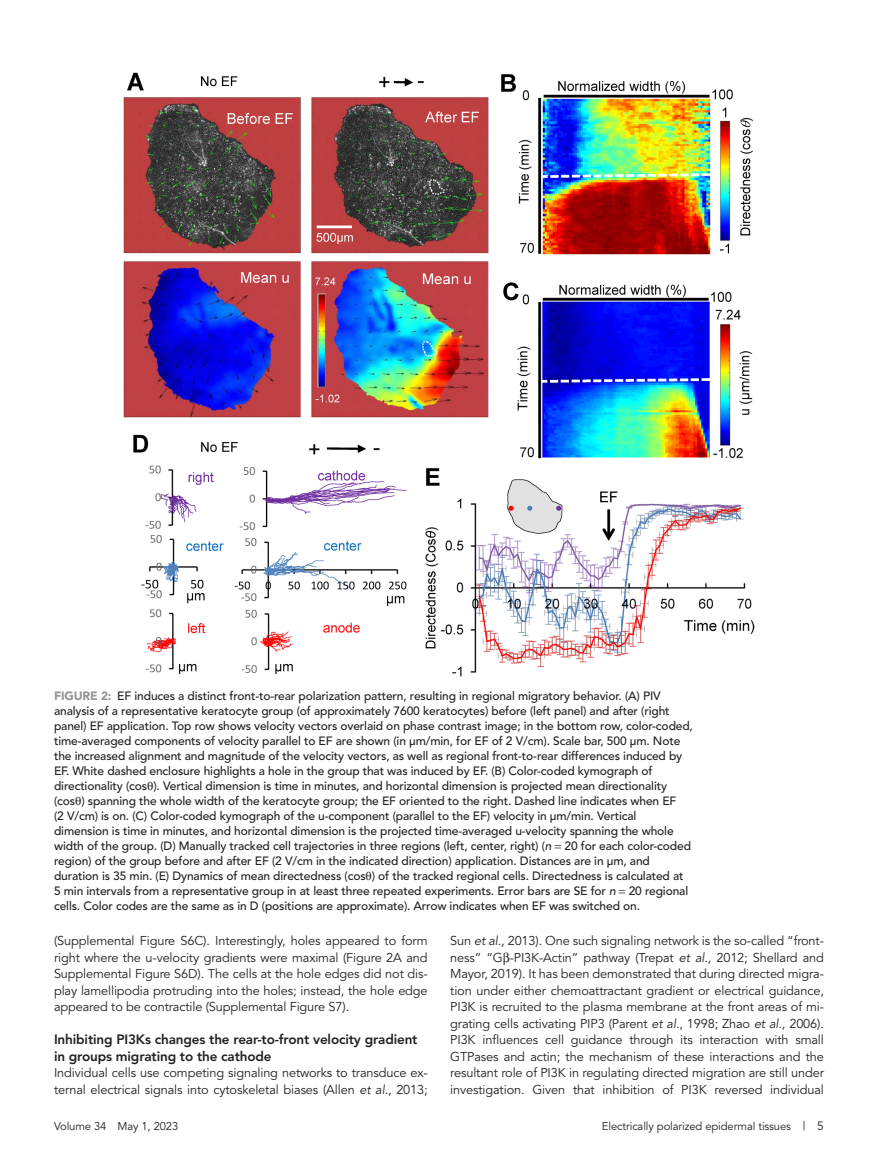
<style>
.page{position:relative;width:878px;height:1175px;background:#fff}
.page>*{position:absolute;margin:0;border:0;box-sizing:border-box;transform-origin:0 0}
.t1{font:800 13.5px/16.5px "Avenir";letter-spacing:-.01em;color:#231f20}
.ParaFL{font:12.75px/16.5px "Avenir";letter-spacing:-.01em;color:#231f20}
.Para{font:12.75px/16.5px "Avenir";letter-spacing:-.01em;color:#231f20;text-align:justify}
.FigCaption_35_5p{font:500 12px/15px "Avenir";letter-spacing:-.01em;color:#231f20}
.t2{font:11.25px "Avenir";letter-spacing:-.01em;color:#231f20}
.s1{font-weight:900;color:#939598}
.s2{font-style:italic}
.s3{font-size:12px}
</style>
<div class="page">
<img style="left:124px;top:72px;width:630px;height:604px">
<p class="FigCaption_35_5p" style="left:54px;top:688px;width:640px"><span class="s1">FIGURE 2:</span> EF induces a distinct front-to-rear polarization pattern, resulting in regional migratory behavior. (A) PIV analysis of a representative keratocyte group (of approximately 7600 keratocytes) before (left panel) and after (right panel) EF application. Top row shows velocity vectors overlaid on phase contrast image; in the bottom row, color-coded, time-averaged components of velocity parallel to EF are shown (in µm/min, for EF of 2 V/cm). Scale bar, 500 µm. Note the increased alignment and magnitude of the velocity vectors, as well as regional front-to-rear differences induced by EF. White dashed enclosure highlights a hole in the group that was induced by EF. (B) Color-coded kymograph of directionality (cos ). Vertical dimension is time in minutes, and horizontal dimension is projected mean directionality<br>(cos ) spanning the whole width of the keratocyte group; the EF oriented to the right. Dashed line indicates when EF<br>(2 V/cm) is on. (C) Color-coded kymograph of the u-component (parallel to the EF) velocity in µm/min. Vertical dimension is time in minutes, and horizontal dimension is the projected time-averaged u-velocity spanning the whole width of the group. (D) Manually tracked cell trajectories in three regions (left, center, right) (<span class="s2">n</span> 20 for each color-coded region) of the group before and after EF (2 V/cm in the indicated direction) application. Distances are in µm, and duration is 35 min. (E) Dynamics of mean directedness (cos ) of the tracked regional cells. Directedness is calculated at 5 min intervals from a representative group in at least three repeated experiments. Error bars are SE for <span class="s2">n</span> 20 regional cells. Color codes are the same as in D (positions are approximate). Arrow indicates when EF was switched on.</p>
<p class="Para" style="left:54px;top:933px;width:375px">(Supplemental Figure S6C). Interestingly, holes appeared to form right where the u-velocity gradients were maximal (Figure 2A and Supplemental Figure S6D). The cells at the hole edges did not dis&shy;play lamellipodia protruding into the holes; instead, the hole edge appeared to be contractile (Supplemental Figure S7).</p>
<h2 class="t1" style="left:54px;top:1031px;width:365px">Inhibiting PI3Ks changes the rear-to-front velocity gradient in groups migrating to the cathode</h2>
<p class="ParaFL" style="left:54px;top:1065px;width:375px">Individual cells use competing signaling networks to transduce ex&shy;ternal electrical signals into cytoskeletal biases (Allen <span class="s2">et al.</span>, 2013;</p>
<p class="ParaFL" style="left:450px;top:933px;width:375px;text-align:justify">Sun <span class="s2">et al.</span>, 2013). One such signaling network is the so-called “front&shy;ness” “G -PI3K-Actin” pathway (Trepat <span class="s2">et al.</span>, 2012; Shellard and Mayor, 2019). It has been demonstrated that during directed migra&shy;tion under either chemoattractant gradient or electrical guidance, PI3K is recruited to the plasma membrane at the front areas of mi&shy;grating cells activating PIP3 (Parent <span class="s2">et al.</span>, 1998; Zhao <span class="s2">et al.</span>, 2006).<br>PI3K influences cell guidance through its interaction with small GTPases and actin; the mechanism of these interactions and the resultant role of PI3K in regulating directed migration are still under investigation. Given that inhibition of PI3K reversed individual</p>
<p class="t2" style="left:54px;top:1119px;width:126px">Volume 34 May 1, 2023</p>
<p class="t2" style="left:602px;top:1119px;width:223px">Electrically polarized epidermal tissues <span class="s3">| 5</span></p>
</div>
